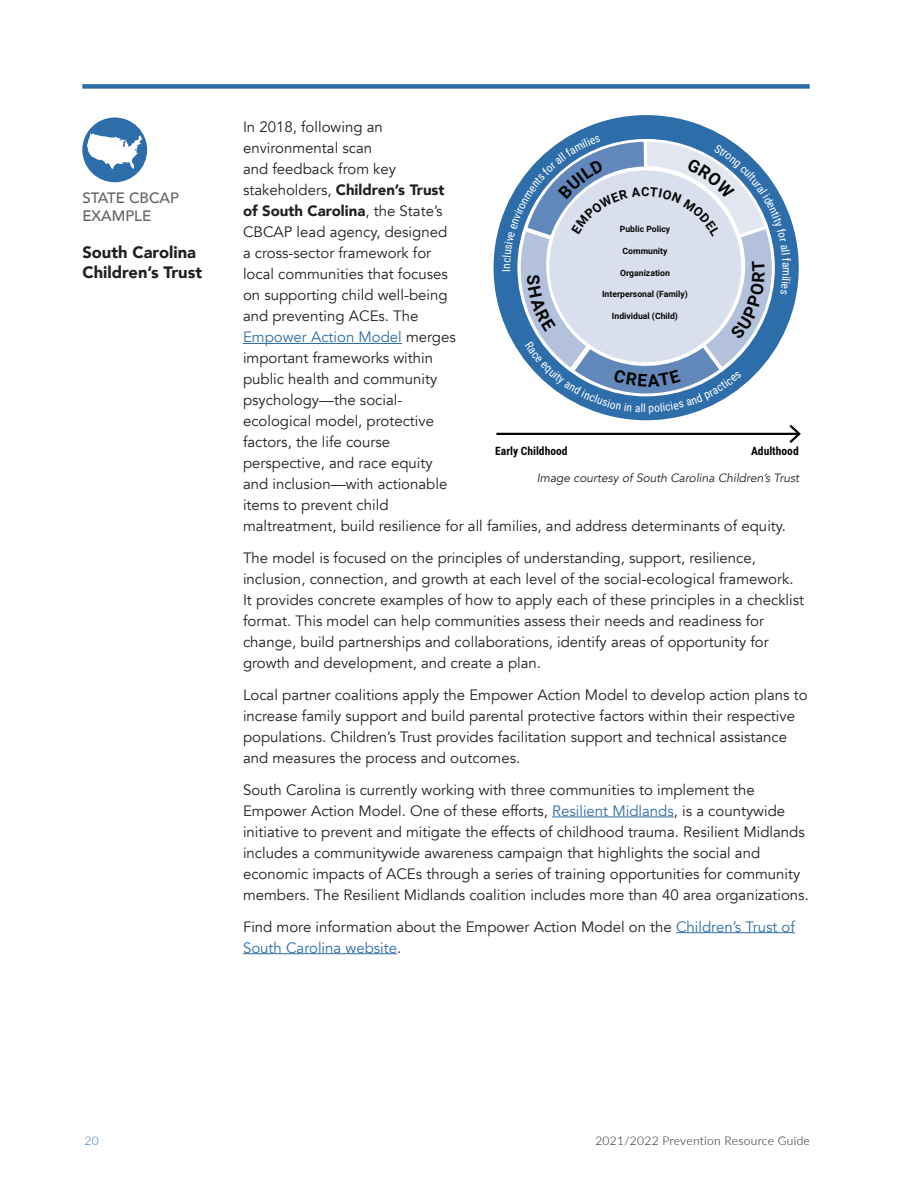
<style>
.page{position:relative;width:918px;height:1188px;background:#fff}
.page>*{position:absolute;margin:0;border:0;box-sizing:border-box;transform-origin:0 0}
.t1{font:900 16.5px/19.8px "Avenir";color:#231f20}
.t2{font:15px/21px "Avenir";color:#231f20}
.t3{font:500 15px/18px "Avenir";color:#636366}
.t4{font:italic 12px "Avenir";color:#231f20}
.t5{font:300 12px "Lato";letter-spacing:.025em;color:#231f20}
.t6{font:300 12px "Lato";color:#2d6da9}
.s1{font-weight:900}
.s2{color:#2d6da9}
</style>
<div class="page">
<hr style="left:243px;top:343px;width:159px;height:1px;background:#2d6da9">
<hr style="left:552px;top:817px;width:122px;height:1px;background:#2d6da9">
<hr style="left:676px;top:932px;width:119px;height:1px;background:#2d6da9">
<hr style="left:243px;top:953px;width:154px;height:1px;background:#2d6da9">
<hr style="left:496px;top:433px;width:302px;height:2px;background:#050504">
<svg style="left:789px;top:425px;width:12px;height:18px"></svg>
<svg style="left:494px;top:115px;width:305px;height:305px"></svg>
<div style="left:82px;top:84px;width:728px;height:5px;background:#2d6da9"></div>
<div style="left:82px;top:117px;width:65px;height:65px;background:#2d6da9;border-radius:50%"></div>
<svg style="left:87px;top:133px;width:51px;height:36px"></svg>
<p class="t3" style="left:82px;top:188px;width:98px">STATE CBCAP<br>EXAMPLE</p>
<h3 class="t1" style="left:82px;top:242px;width:121px">South Carolina<br>Children’s Trust</h3>
<p class="t2" style="left:243px;top:117px;width:544px">In 2018, following an<br>environmental scan<br>and feedback from key<br>stakeholders, <span class="s1">Children’s Trust<br>of South Carolina</span>, the State’s<br>CBCAP lead agency, designed<br>a cross-sector framework for<br>local communities that focuses<br>on supporting child well-being<br>and preventing ACEs. The<br><span class="s2">Empower Action Model</span> merges<br>important frameworks within<br>public health and community<br>psychology—the social-<br>ecological model, protective<br>factors, the life course<br>perspective, and race equity<br>and inclusion—with actionable<br>items to prevent child<br>maltreatment, build resilience for all families, and address determinants of equity.</p>
<p class="t2" style="left:243px;top:548px;width:563px">The model is focused on the principles of understanding, support, resilience, inclusion, connection, and growth at each level of the social-ecological framework.<br>It provides concrete examples of how to apply each of these principles in a checklist format. This model can help communities assess their needs and readiness for change, build partnerships and collaborations, identify areas of opportunity for growth and development, and create a plan.</p>
<p class="t2" style="left:243px;top:685px;width:566px">Local partner coalitions apply the Empower Action Model to develop action plans to increase family support and build parental protective factors within their respective populations. Children’s Trust provides facilitation support and technical assistance and measures the process and outcomes.</p>
<p class="t2" style="left:243px;top:779px;width:567px">South Carolina is currently working with three communities to implement the Empower Action Model. One of these efforts, <span class="s2">Resilient Midlands</span>, is a countywide initiative to prevent and mitigate the effects of childhood trauma. Resilient Midlands includes a communitywide awareness campaign that highlights the social and economic impacts of ACEs through a series of training opportunities for community members. The Resilient Midlands coalition includes more than 40 area organizations.</p>
<p class="t2" style="left:243px;top:916px;width:553px">Find more information about the Empower Action Model on the <span class="s2">Children’s Trust of<br>South Carolina website</span>.</p>
<p class="t4" style="left:537px;top:471px;width:264px">Image courtesy of South Carolina Children’s Trust</p>
<p class="t6" style="left:85px;top:1133px;width:16px">20</p>
<p class="t5" style="left:595px;top:1133px;width:216px">2021/2022 Prevention Resource Guide</p>
</div>
